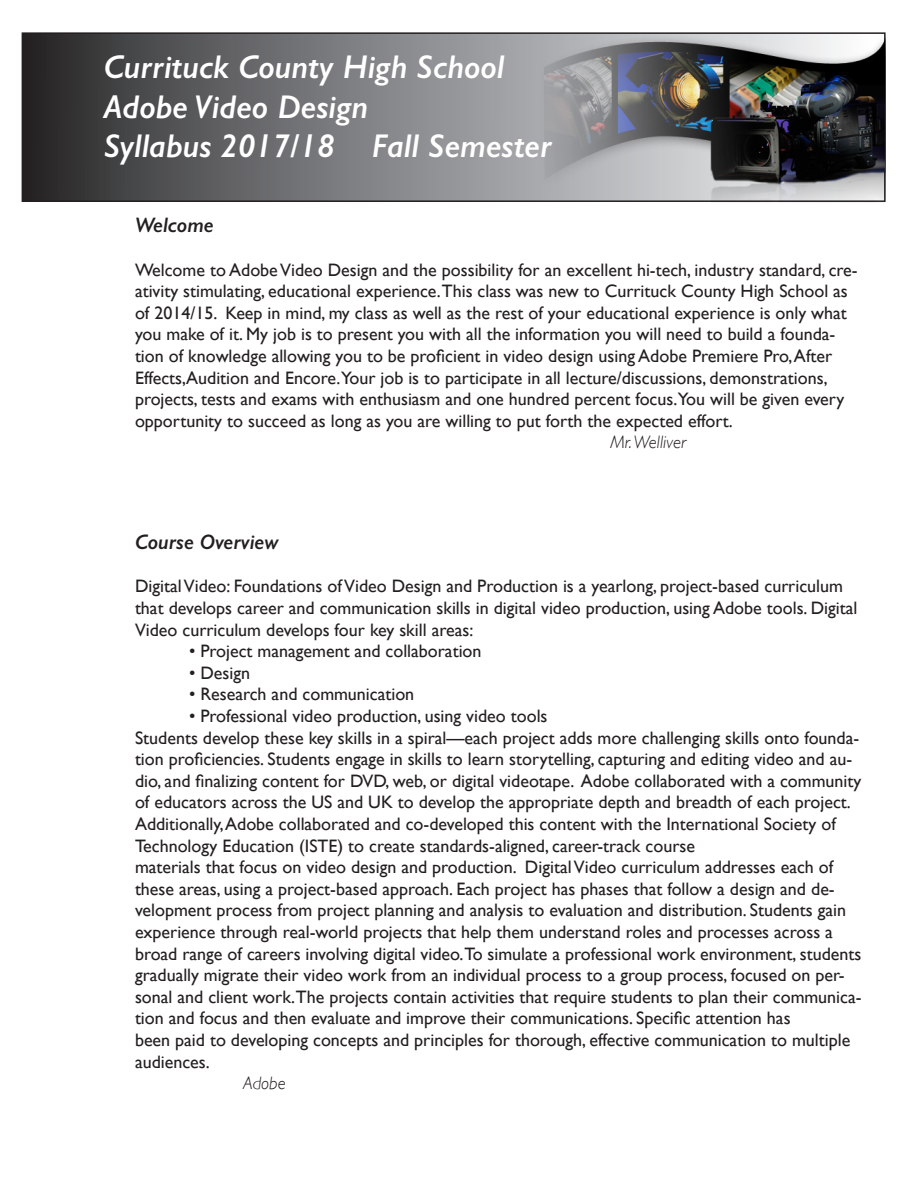
<style>
.page{position:relative;width:918px;height:1188px;background:#fff}
.page>*{position:absolute;margin:0;border:0;box-sizing:border-box;transform-origin:0 0}
.t1{font:italic 600 33px "Gill Sans";color:#fff}
.t2{font:italic 600 21px "Gill Sans";color:#231f20}
.t3{font:18px/21.6px "Gill Sans";color:#231f20}
.t4{font:italic 300 18px "Gill Sans";color:#231f20}
</style>
<div class="page">
<svg style="left:25px;top:35px;width:515px;height:164px;background:#6b6b6e"></svg>
<div style="left:22px;top:32px;width:864px;height:170px;border:2px solid #231f20"></div>
<img style="left:540px;top:33px;width:346px;height:169px">
<p class="t1" style="left:104px;top:47px;width:402px">Currituck County High School</p>
<p class="t1" style="left:104px;top:86px;width:266px">Adobe Video Design</p>
<p class="t1" style="left:104px;top:126px;width:450px">Syllabus 2017/18 Fall Semester</p>
<p class="t2" style="left:135px;top:213px;width:80px">Welcome</p>
<p class="t3" style="left:135px;top:258px;width:724px">Welcome to Adobe Video Design and the possibility for an excellent hi-tech, industry standard, cre&shy;ativity stimulating, educational experience.This class was new to Currituck County High School as of 2014/15. Keep in mind, my class as well as the rest of your educational experience is only what you make of it. My job is to present you with all the information you will need to build a founda&shy;tion of knowledge allowing you to be proficient in video design using Adobe Premiere Pro, After Effects,Audition and Encore.Your job is to participate in all lecture/discussions, demonstrations, projects, tests and exams with enthusiasm and one hundred percent focus.You will be given every opportunity to succeed as long as you are willing to put forth the expected effort.</p>
<p class="t4" style="left:610px;top:432px;width:77px">Mr. Welliver</p>
<p class="t2" style="left:135px;top:529px;width:145px">Course Overview</p>
<p class="t3" style="left:135px;top:575px;width:724px">Digital Video: Foundations of Video Design and Production is a yearlong, project-based curriculum that develops career and communication skills in digital video production, using Adobe tools. Digital<br>Video curriculum develops four key skill areas:</p>
<p class="t3" style="left:189px;top:640px;width:294px">• Project management and collaboration</p>
<p class="t3" style="left:189px;top:662px;width:63px">• Design</p>
<p class="t3" style="left:189px;top:683px;width:227px">• Research and communication</p>
<p class="t3" style="left:189px;top:705px;width:360px">• Professional video production, using video tools</p>
<p class="t3" style="left:135px;top:726px;width:728px">Students develop these key skills in a spiral—each project adds more challenging skills onto founda&shy;tion proficiencies. Students engage in skills to learn storytelling, capturing and editing video and au&shy;dio, and finalizing content for DVD, web, or digital videotape. Adobe collaborated with a community of educators across the US and UK to develop the appropriate depth and breadth of each project.<br>Additionally, Adobe collaborated and co-developed this content with the International Society of Technology Education (ISTE) to create standards-aligned, career-track course</p>
<p class="t3" style="left:135px;top:856px;width:728px">materials that focus on video design and production. Digital Video curriculum addresses each of these areas, using a project-based approach. Each project has phases that follow a design and de&shy;velopment process from project planning and analysis to evaluation and distribution. Students gain experience through real-world projects that help them understand roles and processes across a broad range of careers involving digital video.To simulate a professional work environment, students gradually migrate their video work from an individual process to a group process, focused on per&shy;sonal and client work.The projects contain activities that require students to plan their communica&shy;tion and focus and then evaluate and improve their communications. Specific attention has</p>
<p class="t3" style="left:135px;top:1029px;width:717px">been paid to developing concepts and principles for thorough, effective communication to multiple</p>
<p class="t3" style="left:135px;top:1050px;width:76px">audiences.</p>
<p class="t4" style="left:243px;top:1073px;width:44px">Adobe</p>
</div>
